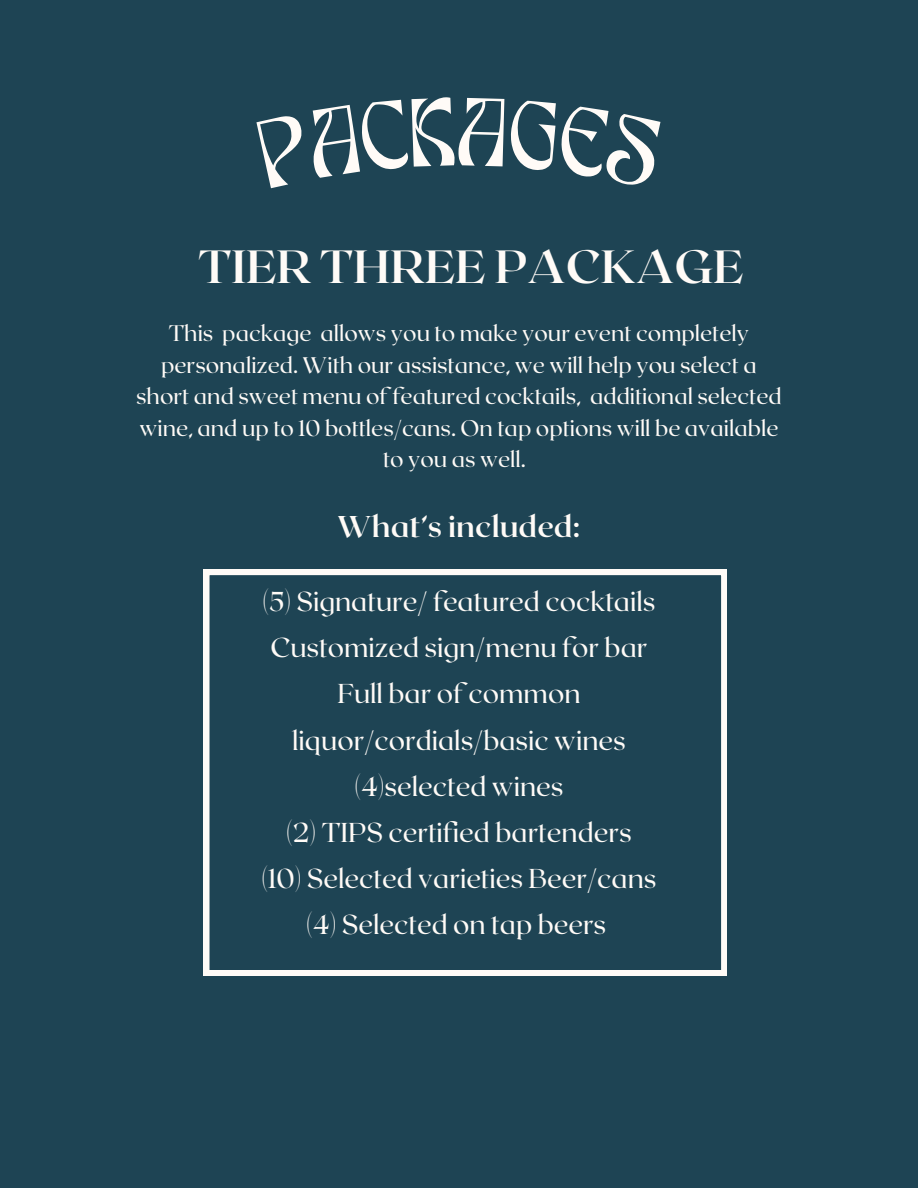
<style>
.page{position:relative;width:918px;height:1188px;background:#1e4454}
.page>*{position:absolute;margin:0;border:0;box-sizing:border-box;transform-origin:0 0}
.t1{font:700 46.5px "Roxborough CF";color:#fffbf7}
.t2{font:700 30px "Roxborough CF";color:#fffbf7}
.t3{font:27.3px/46.2px "Roxborough CF";color:#fffbf7;text-align:center}
.t4{font:22.5px/31.5px "Roxborough CF";color:#fffbf7;text-align:center}
</style>
<div class="page">
<svg style="left:204px;top:570px;width:523px;height:406px"></svg>
<h1 class="t1" style="left:198px;top:237px;width:547px">TIER THREE PACKAGE</h1>
<p class="t4" style="left:136px;top:317px;width:647px">This package allows you to make your event completely personalized. With our assistance, we will help you select a short and sweet menu of featured cocktails, additional selected wine, and up to 10 bottles/cans. On tap options will be available to you as well.</p>
<h2 class="t2" style="left:337px;top:507px;width:245px">What’s included:</h2>
<p class="t3" style="left:261px;top:577px;width:397px">(5) Signature/ featured cocktails<br>Customized sign/menu for bar<br>Full bar of common liquor/cordials/basic wines (4)selected wines<br>(2) TIPS certified bartenders<br>(10) Selected varieties Beer/cans (4) Selected on tap beers</p>
</div>
